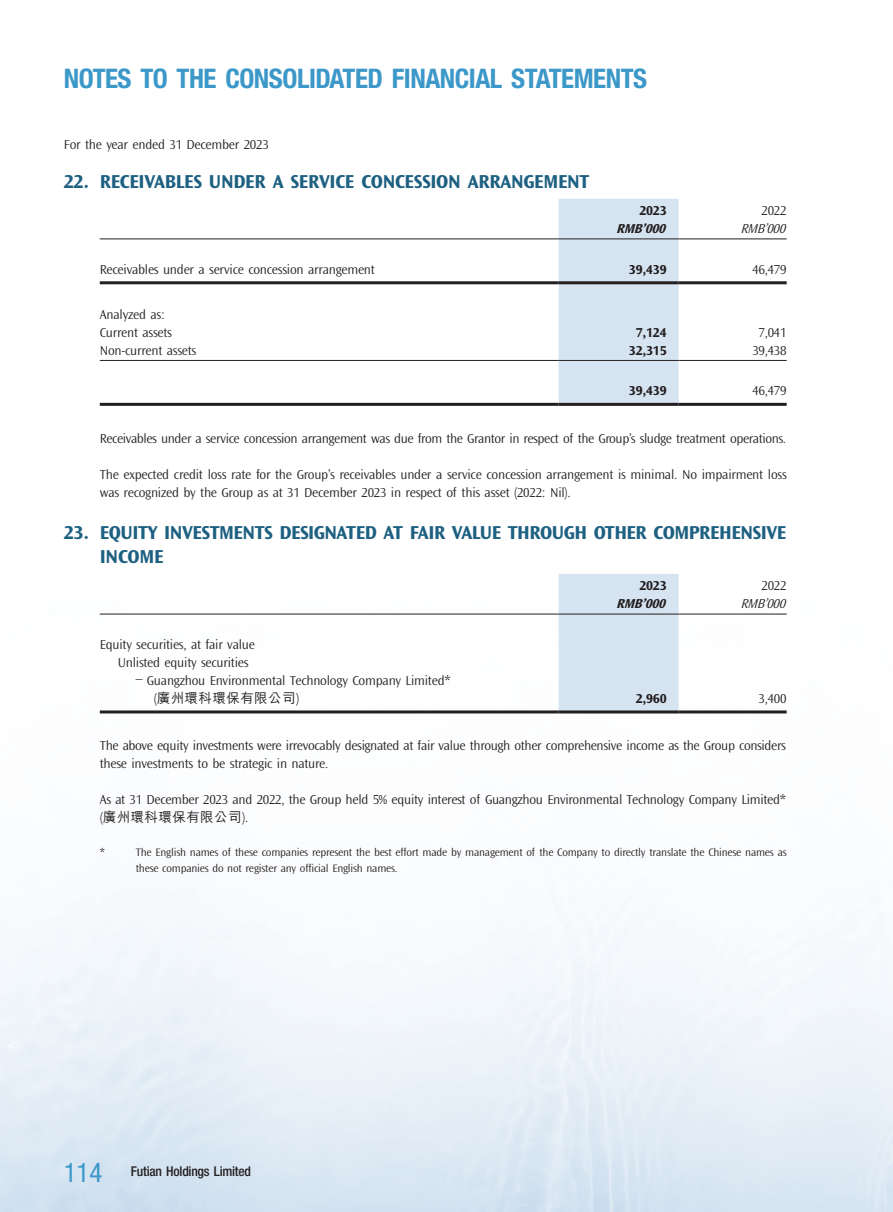
<style>
.page{position:relative;width:893px;height:1212px;background:#fff}
.page>*{position:absolute;margin:0;border:0;box-sizing:border-box;transform-origin:0 0}
.t1{font:700 condensed 27px "Helvetica Neue LT Std";letter-spacing:-.02em;color:#3c98c9}
.t2{font:condensed 27px "Helvetica Neue LT Std";color:#3c98c9}
._03_H1{font:700 19.5px/24px "Ocean Sans Std";letter-spacing:-.025em;color:#1d6081}
._11_P0{font:300 13.5px/18px "Ocean Sans Std";letter-spacing:-.02em;color:#231f20}
._15_Table_Stub{font:300 13.5px/18px "Ocean Sans Std";letter-spacing:-.02em;color:#231f20}
._11_P0-2{font:700 13.5px "Ocean Sans Std";letter-spacing:-.015em;color:#231f20}
.t3{font:500 condensed 13.5px "Helvetica Neue LT Std";letter-spacing:-.02em;color:#231f20}
._11_P0-3{font:italic 700 13.5px "Ocean Sans Std";color:#231f20}
._11_P0-4{font:italic 300 13.5px "Ocean Sans Std";color:#231f20}
._21_IN0__Note{font:300 11.25px/15.8px "Ocean Sans Std";letter-spacing:-.02em;color:#231f20}
.s1{font-family:"M Hei HK";font-weight:500}
</style>
<div class="page">
<div style="left:559px;top:199px;width:120px;height:204px;background:#d6e4f2"></div>
<hr style="left:100px;top:238px;width:459px;height:1px;background:#231f20">
<hr style="left:559px;top:238px;width:120px;height:1px;background:#231f20">
<hr style="left:679px;top:238px;width:108px;height:1px;background:#231f20">
<hr style="left:100px;top:281px;width:459px;height:3px;background:#231f20">
<hr style="left:559px;top:281px;width:120px;height:3px;background:#231f20">
<hr style="left:679px;top:281px;width:108px;height:3px;background:#231f20">
<hr style="left:100px;top:360px;width:459px;height:1px;background:#231f20">
<hr style="left:559px;top:360px;width:120px;height:1px;background:#231f20">
<hr style="left:679px;top:360px;width:108px;height:1px;background:#231f20">
<hr style="left:100px;top:403px;width:459px;height:3px;background:#231f20">
<hr style="left:559px;top:403px;width:120px;height:3px;background:#231f20">
<hr style="left:679px;top:403px;width:108px;height:3px;background:#231f20">
<div style="left:559px;top:574px;width:120px;height:136px;background:#d6e4f2"></div>
<hr style="left:100px;top:614px;width:459px;height:1px;background:#231f20">
<hr style="left:559px;top:614px;width:120px;height:1px;background:#231f20">
<hr style="left:679px;top:614px;width:108px;height:1px;background:#231f20">
<hr style="left:100px;top:710px;width:459px;height:3px;background:#231f20">
<hr style="left:559px;top:710px;width:120px;height:3px;background:#231f20">
<hr style="left:679px;top:710px;width:108px;height:3px;background:#231f20">
<h1 class="t1" style="left:64px;top:62px;width:585px">NOTES TO THE CONSOLIDATED FINANCIAL STATEMENTS</h1>
<p class="_11_P0" style="left:64px;top:135px;width:207px">For the year ended 31 December 2023</p>
<p class="_03_H1" style="left:64px;top:169px;width:527px">22. RECEIVABLES UNDER A SERVICE CONCESSION ARRANGEMENT</p>
<p class="_11_P0-2" style="left:639px;top:203px;width:29px">2023</p>
<p class="_11_P0" style="left:761px;top:202px;width:27px">2022</p>
<p class="_11_P0-3" style="left:616px;top:221px;width:55px">RMB’000</p>
<p class="_11_P0-4" style="left:740px;top:221px;width:50px">RMB’000</p>
<p class="_15_Table_Stub" style="left:100px;top:260px;width:277px">Receivables under a service concession arrangement</p>
<p class="_11_P0-2" style="left:629px;top:262px;width:39px">39,439</p>
<p class="_11_P0" style="left:752px;top:260px;width:36px">46,479</p>
<p class="_15_Table_Stub" style="left:100px;top:305px;width:67px">Analyzed as:</p>
<p class="_15_Table_Stub" style="left:100px;top:323px;width:74px">Current assets</p>
<p class="_11_P0-2" style="left:636px;top:325px;width:32px">7,124</p>
<p class="_11_P0" style="left:758px;top:323px;width:30px">7,041</p>
<p class="_15_Table_Stub" style="left:100px;top:341px;width:98px">Non-current assets</p>
<p class="_11_P0-2" style="left:629px;top:343px;width:39px">32,315</p>
<p class="_11_P0" style="left:752px;top:341px;width:36px">39,438</p>
<p class="_11_P0-2" style="left:629px;top:383px;width:39px">39,439</p>
<p class="_11_P0" style="left:752px;top:382px;width:36px">46,479</p>
<p class="_11_P0" style="left:100px;top:429px;width:688px">Receivables under a service concession arrangement was due from the Grantor in respect of the Group’s sludge treatment operations.</p>
<p class="_11_P0" style="left:100px;top:465px;width:688px">The expected credit loss rate for the Group’s receivables under a service concession arrangement is minimal. No impairment loss was recognized by the Group as at 31 December 2023 in respect of this asset (2022: Nil).</p>
<p class="_03_H1" style="left:100px;top:520px;width:688px;text-indent:-36px">23. EQUITY INVESTMENTS DESIGNATED AT FAIR VALUE THROUGH OTHER COMPREHENSIVE<br>INCOME</p>
<p class="_11_P0-2" style="left:639px;top:578px;width:29px">2023</p>
<p class="_11_P0" style="left:761px;top:577px;width:27px">2022</p>
<p class="_11_P0-3" style="left:616px;top:596px;width:55px">RMB’000</p>
<p class="_11_P0-4" style="left:740px;top:596px;width:50px">RMB’000</p>
<p class="_15_Table_Stub" style="left:100px;top:635px;width:157px">Equity securities, at fair value</p>
<p class="_15_Table_Stub" style="left:118px;top:653px;width:132px">Unlisted equity securities</p>
<p class="_15_Table_Stub" style="left:154px;top:671px;width:298px;text-indent:-18px">– Guangzhou Environmental Technology Company Limited* (<span class="s1">廣州環科環保有限公司</span>)</p>
<p class="_11_P0-2" style="left:636px;top:691px;width:32px">2,960</p>
<p class="_11_P0" style="left:758px;top:689px;width:30px">3,400</p>
<p class="_11_P0" style="left:100px;top:737px;width:688px">The above equity investments were irrevocably designated at fair value through other comprehensive income as the Group considers these investments to be strategic in nature.</p>
<p class="_11_P0" style="left:100px;top:791px;width:688px">As at 31 December 2023 and 2022, the Group held 5% equity interest of Guangzhou Environmental Technology Company Limited* (<span class="s1">廣州環科環保有限公司</span>).</p>
<p class="_21_IN0__Note" style="left:100px;top:845px;width:7px">*</p>
<p class="_21_IN0__Note" style="left:136px;top:845px;width:652px">The English names of these companies represent the best effort made by management of the Company to directly translate the Chinese names as these companies do not register any official English names.</p>
<h1 class="t2" style="left:64px;top:1157px;width:40px">114</h1>
<p class="t3" style="left:131px;top:1163px;width:122px">Futian Holdings Limited</p>
</div>
